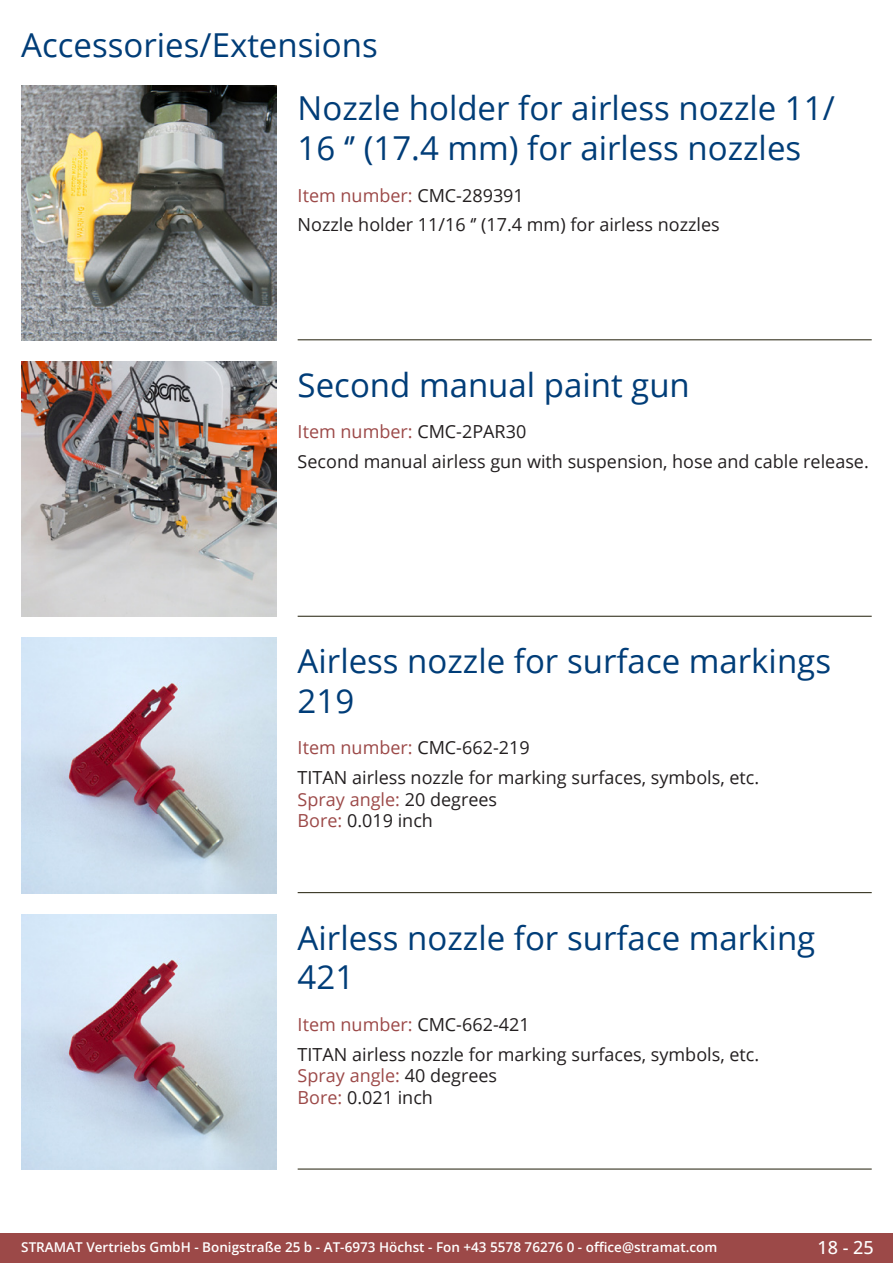
<style>
.page{position:relative;width:893px;height:1263px;background:#fff}
.page>*{position:absolute;margin:0;border:0;box-sizing:border-box;transform-origin:0 0}
.Produkttitel{font:33px/39.6px "Open Sans";color:#003d78}
.RastTitel{font:33px "Open Sans";color:#003d78}
.Beschreibung_Text{font:18px/21.6px "Open Sans";color:#231f20}
.TechDaten_Überschrif{font:18px "Open Sans";color:#9c4948}
.t1{font:500 18px "Open Sans";color:#fff}
.t2{font:600 13.5px "Open Sans";color:#fff}
.s1{color:#231f20}
.s2{color:#9c4948}
</style>
<div class="page">
<div style="left:0;top:1233px;width:893px;height:30px;background:#9c4948"></div>
<hr style="left:298px;top:340px;width:574px;height:1px;background:#201d08">
<hr style="left:298px;top:616px;width:574px;height:1px;background:#201d08">
<hr style="left:298px;top:892px;width:574px;height:1px;background:#201d08">
<hr style="left:298px;top:1169px;width:574px;height:1px;background:#201d08">
<img style="left:21px;top:85px;width:255px;height:255px">
<img style="left:21px;top:361px;width:255px;height:256px">
<img style="left:21px;top:638px;width:255px;height:255px">
<img style="left:21px;top:914px;width:255px;height:255px">
<p class="RastTitel" style="left:21px;top:22px;width:358px">Accessories/Extensions</p>
<p class="Produkttitel" style="left:298px;top:88px;width:539px">Nozzle holder for airless nozzle 11/<br>16 ‘’ (17.4 mm) for airless nozzles</p>
<p class="TechDaten_Überschrif" style="left:298px;top:183px;width:228px">Item number: <span class="s1">CMC-289391</span></p>
<p class="Beschreibung_Text" style="left:298px;top:214px;width:424px">Nozzle holder 11/16 ‘’ (17.4 mm) for airless nozzles</p>
<p class="Produkttitel" style="left:298px;top:364px;width:394px">Second manual paint gun</p>
<p class="TechDaten_Überschrif" style="left:298px;top:420px;width:230px">Item number: <span class="s1">CMC-2PAR30</span></p>
<p class="Beschreibung_Text" style="left:298px;top:450px;width:573px">Second manual airless gun with suspension, hose and cable release.</p>
<p class="Produkttitel" style="left:298px;top:640px;width:535px">Airless nozzle for surface markings<br>219</p>
<p class="TechDaten_Überschrif" style="left:298px;top:735px;width:234px">Item number: <span class="s1">CMC-662-219</span></p>
<p class="Beschreibung_Text" style="left:298px;top:766px;width:463px">TITAN airless nozzle for marking surfaces, symbols, etc.<br><span class="s2">Spray angle:</span> 20 degrees<br><span class="s2">Bore:</span> 0.019 inch</p>
<p class="Produkttitel" style="left:298px;top:917px;width:519px">Airless nozzle for surface marking<br>421</p>
<p class="TechDaten_Überschrif" style="left:298px;top:1012px;width:234px">Item number: <span class="s1">CMC-662-421</span></p>
<p class="Beschreibung_Text" style="left:298px;top:1043px;width:463px">TITAN airless nozzle for marking surfaces, symbols, etc.<br><span class="s2">Spray angle:</span> 40 degrees<br><span class="s2">Bore:</span> 0.021 inch</p>
<p class="t2" style="left:21px;top:1238px;width:698px">STRAMAT Vertriebs GmbH - Bonigstraße 25 b - AT-6973 Höchst - Fon +43 5578 76276 0 - office@stramat.com</p>
<p class="t1" style="left:817px;top:1234px;width:58px">18 - 25</p>
</div>
